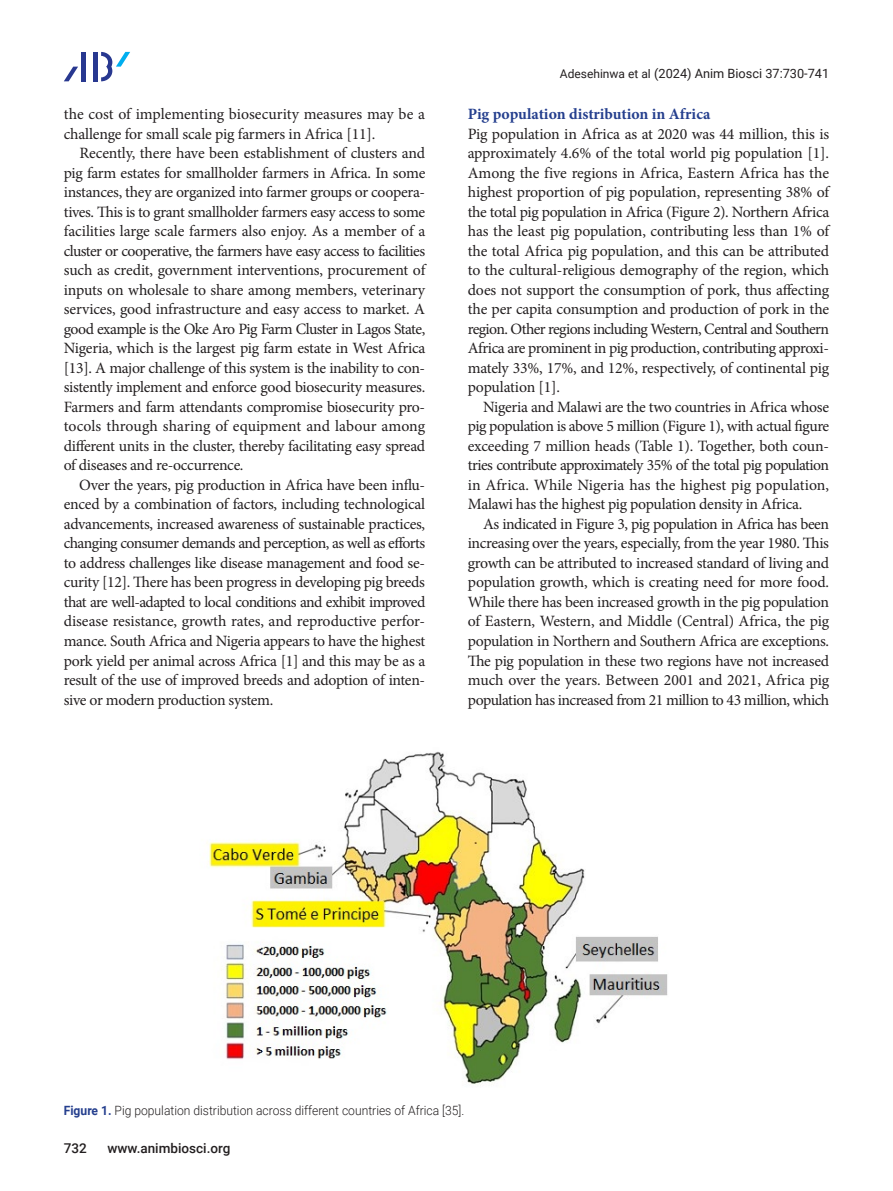
<style>
.page{position:relative;width:893px;height:1191px;background:#fff}
.page>*{position:absolute;margin:0;border:0;box-sizing:border-box;transform-origin:0 0}
.본문{font:15.75px/19.5px "Minion Pro";letter-spacing:-.02em;color:#231f20;text-align:justify}
.중제목{font:700 15.75px "Minion Pro";color:#253f8e}
.t1{font:500 13.5px "Roboto";color:#231f20}
.표_그림__제목{font:300 12.75px "Roboto";color:#231f20;scale:.95 1}
.t2{font:12.75px "Roboto";color:#231f20}
.t3{font:12.15px "Calibri";color:#000}
.s1{font-size:12px}
.s2{font-weight:700;color:#253f8e}
</style>
<div class="page">
<div style="left:93px;top:52px;width:5px;height:29px;background:#283890"></div>
<hr style="left:82px;top:52px;width:4px;height:29px;background:#283890">
<svg style="left:64px;top:67px;width:14px;height:14px"></svg>
<svg style="left:101px;top:52px;width:29px;height:29px"></svg>
<img style="left:209px;top:751px;width:459px;height:334px">
<p class="본문" style="left:64px;top:105px;width:363px">the cost of implementing biosecurity measures may be a challenge for small scale pig farmers in Africa [11].</p>
<p class="본문" style="left:64px;top:144px;width:363px;text-indent:16px">Recently, there have been establishment of clusters and pig farm estates for smallholder farmers in Africa. In some instances, they are organized into farmer groups or coopera&shy;tives. This is to grant smallholder farmers easy access to some facilities large scale farmers also enjoy. As a member of a cluster or cooperative, the farmers have easy access to facilities such as credit, government interventions, procurement of inputs on wholesale to share among members, veterinary services, good infrastructure and easy access to market. A good example is the Oke Aro Pig Farm Cluster in Lagos State, Nigeria, which is the largest pig farm estate in West Africa [13]. A major challenge of this system is the inability to con&shy;sistently implement and enforce good biosecurity measures.<br>Farmers and farm attendants compromise biosecurity pro&shy;tocols through sharing of equipment and labour among different units in the cluster, thereby facilitating easy spread of diseases and re-occurrence.</p>
<p class="본문" style="left:64px;top:475px;width:363px;text-indent:15px">Over the years, pig production in Africa have been influ&shy;enced by a combination of factors, including technological advancements, increased awareness of sustainable practices, changing consumer demands and perception, as well as efforts to address challenges like disease management and food se&shy;curity [12]. There has been progress in developing pig breeds that are well-adapted to local conditions and exhibit improved disease resistance, growth rates, and reproductive perfor&shy;mance. South Africa and Nigeria appears to have the highest pork yield per animal across Africa [1] and this may be as a result of the use of improved breeds and adoption of inten&shy;sive or modern production system.</p>
<p class="t2" style="left:560px;top:65px;width:271px"><span class="s1">Adesehinwa et al</span> (2024) Anim Biosci 37:730-741</p>
<p class="중제목" style="left:468px;top:103px;width:244px">Pig population distribution in Africa</p>
<p class="본문" style="left:468px;top:124px;width:363px">Pig population in Africa as at 2020 was 44 million, this is approximately 4.6% of the total world pig population [1].<br>Among the five regions in Africa, Eastern Africa has the highest proportion of pig population, representing 38% of the total pig population in Africa (Figure 2). Northern Africa has the least pig population, contributing less than 1% of the total Africa pig population, and this can be attributed to the cultural-religious demography of the region, which does not support the consumption of pork, thus affecting the per capita consumption and production of pork in the region. Other regions including Western, Central and Southern Africa are prominent in pig production, contributing approxi&shy;mately 33%, 17%, and 12%, respectively, of continental pig population [1].</p>
<p class="본문" style="left:468px;top:397px;width:363px;text-indent:15px">Nigeria and Malawi are the two countries in Africa whose pig population is above 5 million (Figure 1), with actual figure exceeding 7 million heads (Table 1). Together, both coun&shy;tries contribute approximately 35% of the total pig population in Africa. While Nigeria has the highest pig population, Malawi has the highest pig population density in Africa.</p>
<p class="본문" style="left:468px;top:514px;width:363px;text-indent:15px">As indicated in Figure 3, pig population in Africa has been increasing over the years, especially, from the year 1980. This growth can be attributed to increased standard of living and population growth, which is creating need for more food.<br>While there has been increased growth in the pig population of Eastern, Western, and Middle (Central) Africa, the pig population in Northern and Southern Africa are exceptions.<br>The pig population in these two regions have not increased much over the years. Between 2001 and 2021, Africa pig population has increased from 21 million to 43 million, which</p>
<p class="t3" style="left:709px;top:692px;width:14px">22</p>
<p class="표_그림__제목" style="left:64px;top:1101px;width:423px"><span class="s2">Figure 1.</span> Pig population distribution across different countries of Africa [35].</p>
<p class="t1" style="left:64px;top:1138px;width:25px">732</p>
<p class="t1" style="left:107px;top:1138px;width:125px">www.animbiosci.org</p>
</div>
